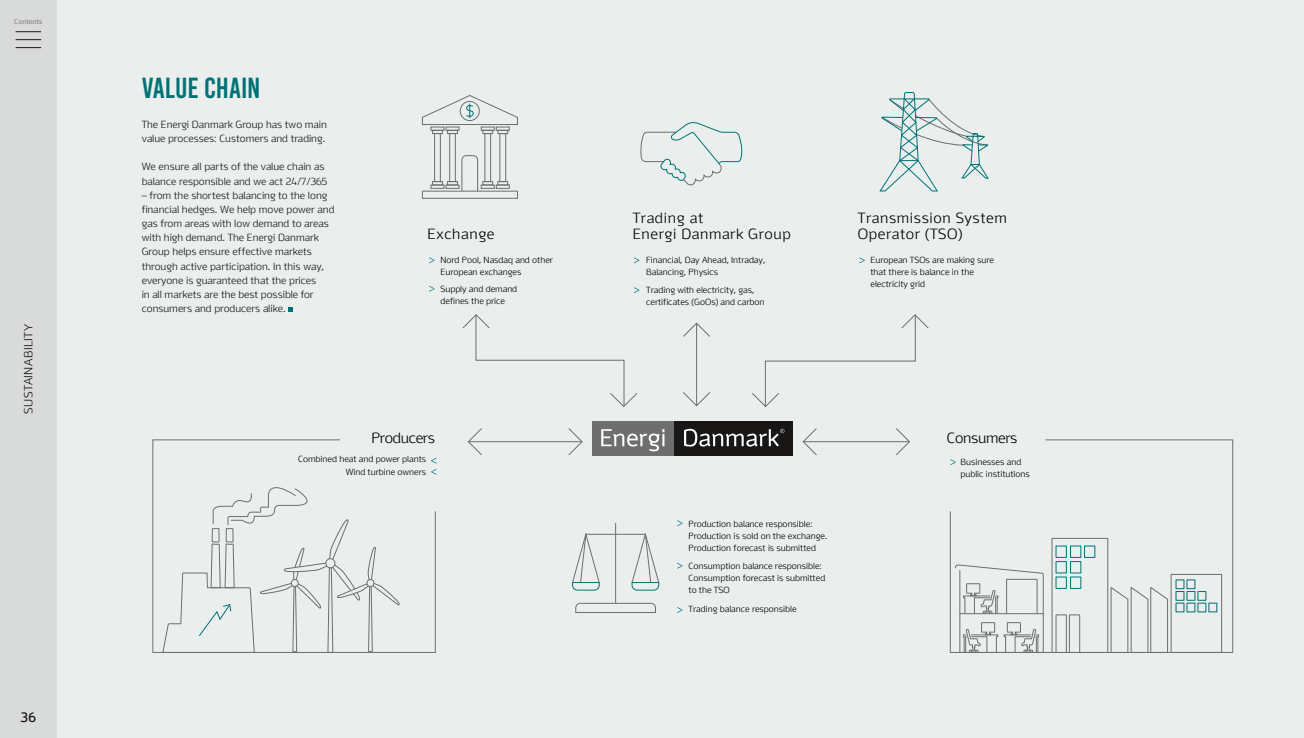
<style>
.page{position:relative;width:1304px;height:738px;background:#fff}
.page>*{position:absolute;margin:0;border:0;box-sizing:border-box;transform-origin:0 0}
.t1{font:29px "Bebas Kai";color:#007275}
.t2{font:300 15px/16px "Energi";letter-spacing:.04em;color:#000001}
.t3{font:300 15px "Energi";letter-spacing:-.02em;color:#000001}
.t4{font:700 14px "Energi";color:#181716}
.t5{font:300 12px "Energi";letter-spacing:.03em;color:#181716}
.t6{font:300 10.5px/14.2px "Energi";color:#181716}
.t7{font:300 9px/12px "Energi";color:#000001}
.t8{font:700 7.2px "Energi";color:#868786}
</style>
<div class="page">
<div style="left:56px;top:0;width:1248px;height:737px;background:#eaefee"></div>
<div style="left:434px;top:133px;width:7px;height:49px;border:1px solid #6e6e6e"></div>
<div style="left:432px;top:130px;width:11px;height:4px;border:1px solid #6e6e6e"></div>
<div style="left:431px;top:126px;width:13px;height:4px;border:1px solid #6e6e6e"></div>
<div style="left:432px;top:181px;width:11px;height:4px;border:1px solid #6e6e6e"></div>
<div style="left:431px;top:184px;width:13px;height:5px;border:1px solid #6e6e6e"></div>
<div style="left:449px;top:133px;width:7px;height:49px;border:1px solid #6e6e6e"></div>
<div style="left:447px;top:130px;width:11px;height:4px;border:1px solid #6e6e6e"></div>
<div style="left:446px;top:126px;width:13px;height:4px;border:1px solid #6e6e6e"></div>
<div style="left:447px;top:181px;width:11px;height:4px;border:1px solid #6e6e6e"></div>
<div style="left:446px;top:184px;width:13px;height:5px;border:1px solid #6e6e6e"></div>
<div style="left:484px;top:133px;width:7px;height:49px;border:1px solid #6e6e6e"></div>
<div style="left:482px;top:130px;width:11px;height:4px;border:1px solid #6e6e6e"></div>
<div style="left:481px;top:126px;width:14px;height:4px;border:1px solid #6e6e6e"></div>
<div style="left:482px;top:181px;width:11px;height:4px;border:1px solid #6e6e6e"></div>
<div style="left:481px;top:184px;width:14px;height:5px;border:1px solid #6e6e6e"></div>
<div style="left:499px;top:133px;width:7px;height:49px;border:1px solid #6e6e6e"></div>
<div style="left:497px;top:130px;width:11px;height:4px;border:1px solid #6e6e6e"></div>
<div style="left:496px;top:126px;width:14px;height:4px;border:1px solid #6e6e6e"></div>
<div style="left:497px;top:181px;width:11px;height:4px;border:1px solid #6e6e6e"></div>
<div style="left:496px;top:184px;width:14px;height:5px;border:1px solid #6e6e6e"></div>
<div style="left:422px;top:191px;width:96px;height:7px;border:1px solid #6e6e6e"></div>
<svg style="left:461px;top:155px;width:17px;height:36px"></svg>
<svg style="left:422px;top:95px;width:96px;height:30px"></svg>
<hr style="left:469px;top:441px;width:113px;height:1px;background:#6e6e6e">
<svg style="left:568px;top:428px;width:15px;height:27px"></svg>
<svg style="left:467px;top:428px;width:16px;height:27px"></svg>
<hr style="left:804px;top:441px;width:106px;height:1px;background:#6e6e6e">
<svg style="left:895px;top:428px;width:15px;height:27px"></svg>
<svg style="left:802px;top:428px;width:16px;height:27px"></svg>
<hr style="left:696px;top:323px;width:1px;height:82px;background:#6e6e6e">
<svg style="left:683px;top:322px;width:27px;height:15px"></svg>
<svg style="left:152px;top:439px;width:284px;height:213px"></svg>
<svg style="left:950px;top:439px;width:283px;height:213px"></svg>
<svg style="left:752px;top:314px;width:177px;height:93px"></svg>
<svg style="left:462px;top:314px;width:176px;height:93px"></svg>
<svg style="left:575px;top:602px;width:81px;height:10px"></svg>
<svg style="left:572px;top:532px;width:28px;height:58px"></svg>
<svg style="left:631px;top:532px;width:29px;height:58px"></svg>
<hr style="left:615px;top:522px;width:1px;height:81px;background:#6e6e6e">
<hr style="left:586px;top:533px;width:59px;height:1px;background:#6e6e6e">
<svg style="left:640px;top:122px;width:103px;height:64px"></svg>
<svg style="left:683px;top:391px;width:27px;height:15px"></svg>
<svg style="left:634px;top:257px;width:5px;height:6px"></svg>
<svg style="left:859px;top:257px;width:6px;height:6px"></svg>
<svg style="left:950px;top:459px;width:6px;height:6px"></svg>
<svg style="left:677px;top:520px;width:5px;height:6px"></svg>
<svg style="left:677px;top:562px;width:5px;height:6px"></svg>
<svg style="left:677px;top:607px;width:5px;height:5px"></svg>
<svg style="left:634px;top:287px;width:5px;height:6px"></svg>
<svg style="left:429px;top:257px;width:5px;height:6px"></svg>
<svg style="left:429px;top:285px;width:5px;height:6px"></svg>
<svg style="left:431px;top:457px;width:5px;height:17px"></svg>
<svg style="left:879px;top:92px;width:110px;height:99px"></svg>
<div style="left:674px;top:420px;width:119px;height:35px;background:#181716"></div>
<div style="left:592px;top:420px;width:82px;height:35px;background:#6e6e6e"></div>
<svg style="left:601px;top:429px;width:63px;height:22px"></svg>
<svg style="left:684px;top:428px;width:100px;height:18px"></svg>
<svg style="left:288px;top:307px;width:5px;height:5px"></svg>
<div style="left:0;top:0;width:57px;height:737px;background:#d9dada"></div>
<svg style="left:16px;top:31px;width:25px;height:1px"></svg>
<svg style="left:16px;top:39px;width:25px;height:1px"></svg>
<svg style="left:16px;top:47px;width:25px;height:1px"></svg>
<p class="t8" style="left:14px;top:17px;width:30px">Contents</p>
<h3 class="t5" style="left:22px;top:413px;width:91px;rotate:-90deg">SUSTAINABILITY</h3>
<h3 class="t4" style="left:21px;top:709px;width:17px">36</h3>
<h1 class="t1" style="left:142px;top:72px;width:120px">VALUE CHAIN</h1>
<p class="t6" style="left:142px;top:117px;width:187px">The Energi Danmark Group has two main value processes: Customers and trading.</p>
<p class="t6" style="left:142px;top:160px;width:187px">We ensure all parts of the value chain as balance responsible and we act 24/7/365</p>
<p class="t6" style="left:142px;top:188px;width:194px">– from the shortest balancing to the long financial hedges. We help move power and gas from areas with low demand to areas with high demand. The Energi Danmark Group helps ensure effective markets through active participation. In this way, everyone is guaranteed that the prices<br>in all markets are the best possible for consumers and producers alike.</p>
<h2 class="t2" style="left:428px;top:226px;width:68px">Exchange</h2>
<p class="t7" style="left:440px;top:254px;width:114px">Nord Pool, Nasdaq and other<br>European exchanges</p>
<p class="t7" style="left:440px;top:283px;width:78px">Supply and demand defines the price</p>
<h2 class="t3" style="left:371px;top:429px;width:65px">Producers</h2>
<p class="t7" style="left:298px;top:453px;width:130px;text-align:right">Combined heat and power plants<br>Wind turbine owners</p>
<h2 class="t2" style="left:633px;top:210px;width:159px">Trading at<br>Energi Danmark Group</h2>
<p class="t7" style="left:646px;top:254px;width:121px">Financial, Day Ahead, Intraday,<br>Balancing, Physics</p>
<p class="t7" style="left:646px;top:283px;width:120px">Trading with electricity, gas, certificates (GoOs) and carbon</p>
<h2 class="t2" style="left:858px;top:210px;width:150px">Transmission System<br>Operator (TSO)</h2>
<p class="t7" style="left:870px;top:254px;width:125px">European TSOs are making sure that there is balance in the electricity grid</p>
<p class="t7" style="left:688px;top:517px;width:140px">Production balance responsible:<br>Production is sold on the exchange.<br>Production forecast is submitted</p>
<p class="t7" style="left:688px;top:559px;width:138px">Consumption balance responsible:<br>Consumption forecast is submitted to the TSO</p>
<p class="t7" style="left:688px;top:603px;width:110px">Trading balance responsible</p>
<h2 class="t3" style="left:947px;top:429px;width:72px">Consumers</h2>
<p class="t7" style="left:960px;top:456px;width:71px">Businesses and public institutions</p>
</div>
